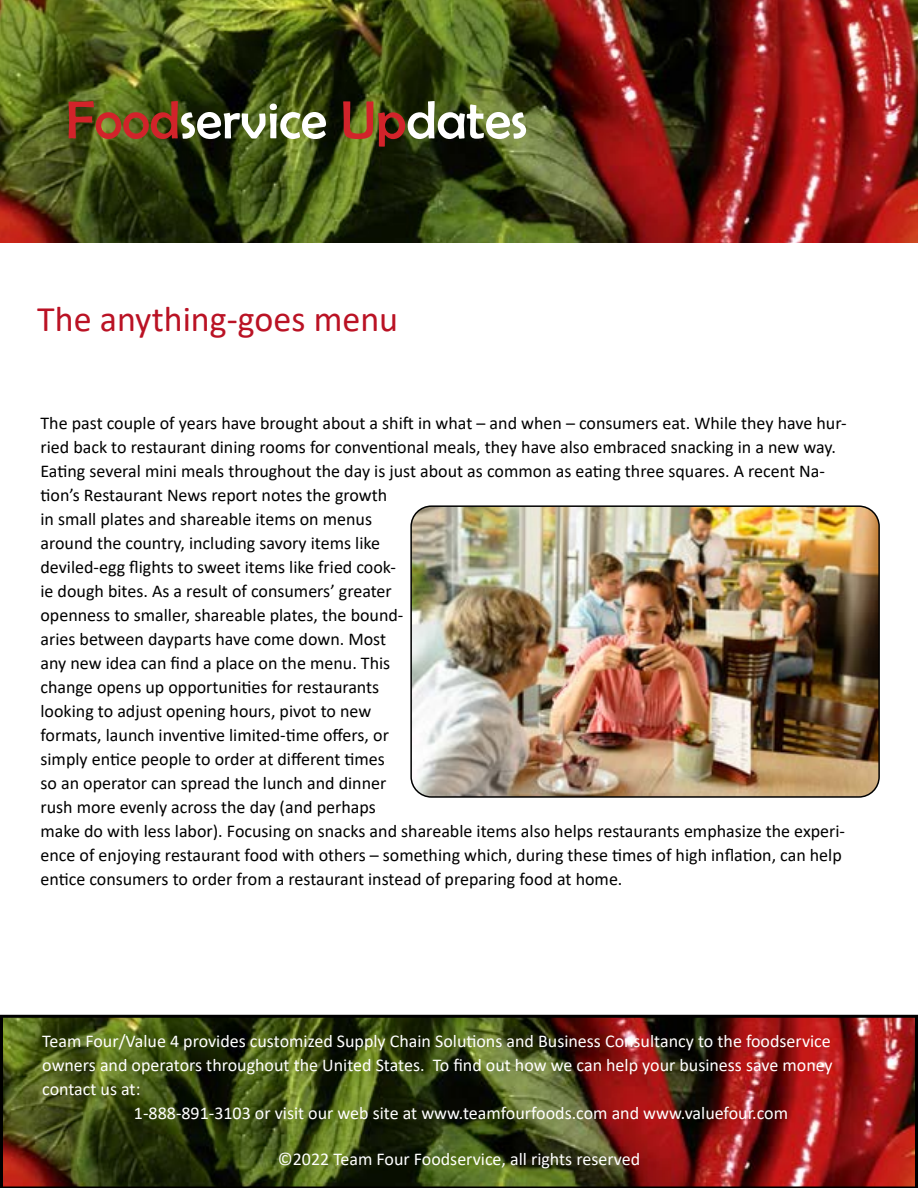
<style>
.page{position:relative;width:918px;height:1188px;background:#fff}
.page>*{position:absolute;margin:0;border:0;box-sizing:border-box;transform-origin:0 0}
.t1{font:54px "Berlin Sans FB";color:#fff}
.t2{font:36px "Calibri";color:#ba1224}
.t3{font:18px/24px "Calibri";color:#000}
.t4{font:18px "Calibri";color:#fff}
.s1{color:#d2232a}
</style>
<div class="page">
<img style="left:0;top:1015px;width:918px;height:173px">
<img style="left:413px;top:508px;width:464px;height:287px">
<div style="left:410px;top:505px;width:470px;height:293px;border:2px solid #000;border-radius:20px"></div>
<img style="left:0;top:0;width:918px;height:243px">
<h1 class="t1" style="left:66px;top:90px;width:463px"><span class="s1">Food</span>service <span class="s1">Up</span>dates</h1>
<h2 class="t2" style="left:37px;top:294px;width:362px">The anything-goes menu</h2>
<p class="t3" style="left:40px;top:410px;width:808px">The past couple of years have brought about a shift in what – and when – consumers eat. While they have hur&shy;ried back to restaurant dining rooms for conventional meals, they have also embraced snacking in a new way.<br>Eating several mini meals throughout the day is just about as common as eating three squares. A recent Na&shy;tion’s Restaurant News report notes the growth<br>in small plates and shareable items on menus<br>around the country, including savory items like<br>deviled-egg flights to sweet items like fried cook-<br>ie dough bites. As a result of consumers’ greater<br>openness to smaller, shareable plates, the bound-<br>aries between dayparts have come down. Most<br>any new idea can find a place on the menu. This<br>change opens up opportunities for restaurants<br>looking to adjust opening hours, pivot to new<br>formats, launch inventive limited-time offers, or<br>simply entice people to order at different times<br>so an operator can spread the lunch and dinner<br>rush more evenly across the day (and perhaps<br>make do with less labor). Focusing on snacks and shareable items also helps restaurants emphasize the experi&shy;ence of enjoying restaurant food with others – something which, during these times of high inflation, can help entice consumers to order from a restaurant instead of preparing food at home.</p>
<p class="t4" style="left:42px;top:1029px;width:790px">Team Four/Value 4 provides customized Supply Chain Solutions and Business Consultancy to the foodservice</p>
<p class="t4" style="left:42px;top:1053px;width:792px">owners and operators throughout the United States. To find out how we can help your business save money</p>
<p class="t4" style="left:42px;top:1077px;width:100px">contact us at:</p>
<p class="t4" style="left:134px;top:1101px;width:656px">1-888-891-3103 or visit our web site at www.teamfourfoods.com and www.valuefour.com</p>
<p class="t4" style="left:278px;top:1146px;width:364px">©2022 Team Four Foodservice, all rights reserved</p>
</div>
